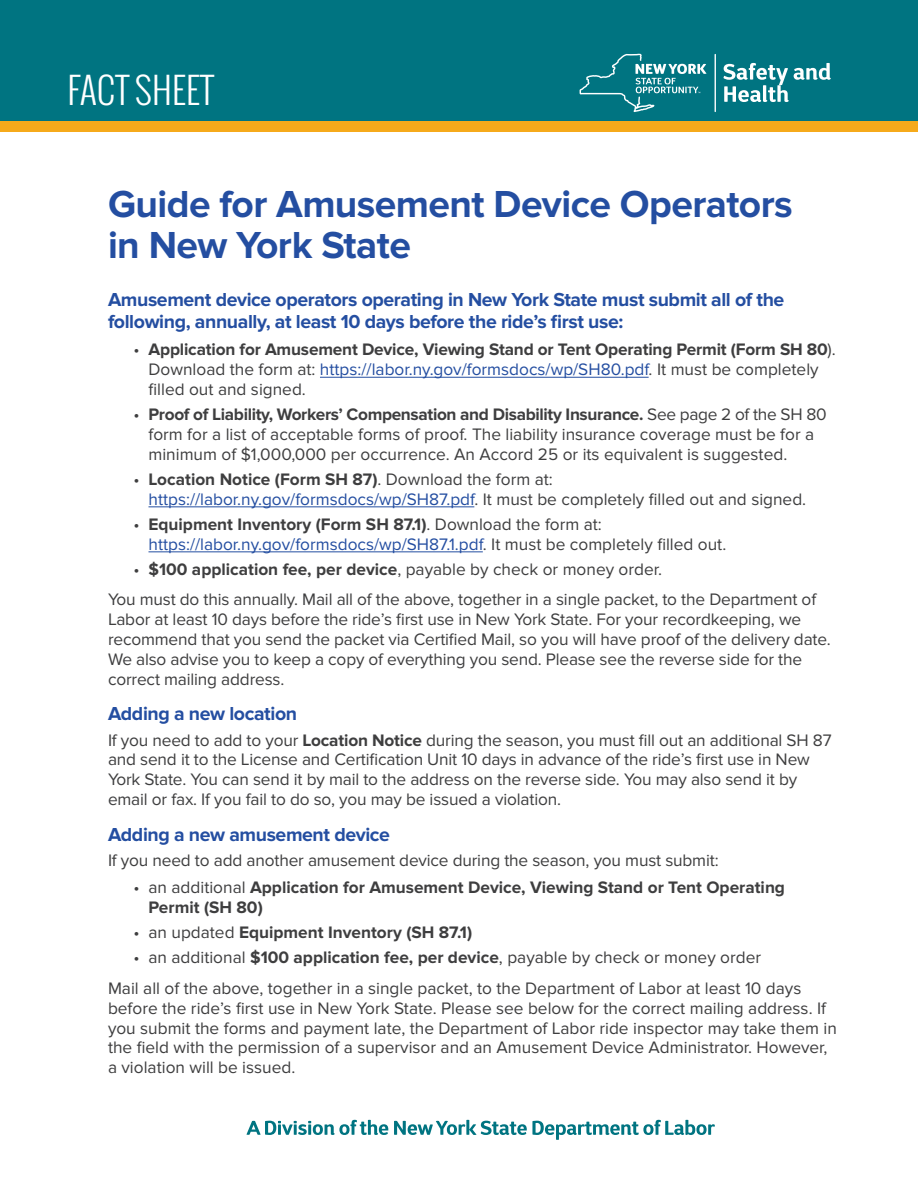
<style>
.page{position:relative;width:918px;height:1188px;background:#fff}
.page>*{position:absolute;margin:0;border:0;box-sizing:border-box;transform-origin:0 0}
.Title_Level_1{font:700 39px/40.5px "Proxima Nova";letter-spacing:-.015em;color:#244ea1}
.t1{font:300 36px "Oswald";color:#fff}
.Sub_Head_Level_1{font:700 19.5px/21.8px "Proxima Nova";letter-spacing:-.02em;color:#244ea1}
.Body_Copy{font:17.25px/19.8px "Proxima Nova";color:#3e3e3f}
.t2{font:700 17.25px/19.8px "Proxima Nova";color:#3e3e3f}
.s1{font-weight:400}
.s2{font-weight:400;color:#244ea1}
.s3{font-weight:700}
.s4{color:#244ea1}
</style>
<div class="page">
<div style="left:0;top:0;width:918px;height:121px;background:#007481"></div>
<div style="left:0;top:121px;width:918px;height:11px;background:#f6aa1b"></div>
<svg style="left:723px;top:63px;width:108px;height:39px"></svg>
<hr style="left:715px;top:54px;width:1px;height:58px;background:#fff">
<svg style="left:580px;top:54px;width:127px;height:58px"></svg>
<hr style="left:320px;top:377px;width:329px;height:1px;background:#244ea1">
<hr style="left:148px;top:507px;width:326px;height:1px;background:#244ea1">
<hr style="left:148px;top:552px;width:335px;height:1px;background:#244ea1">
<svg style="left:246px;top:1120px;width:142px;height:15px"></svg>
<svg style="left:394px;top:1120px;width:321px;height:20px"></svg>
<p class="t1" style="left:68px;top:66px;width:148px">FACT SHEET</p>
<p class="Title_Level_1" style="left:108px;top:185px;width:686px">Guide for Amusement Device Operators in New York State</p>
<p class="Sub_Head_Level_1" style="left:108px;top:289px;width:678px">Amusement device operators operating in New York State must submit all of the following, annually, at least 10 days before the ride’s first use:</p>
<p class="t2" style="left:148px;top:340px;width:689px;text-indent:-15px"><span class="s1">•</span> Application for Amusement Device, Viewing Stand or Tent Operating Permit (Form SH 80<span class="s1">).<br>Download the form at:</span> <span class="s2">https://labor.ny.gov/formsdocs/wp/SH80.pdf</span><span class="s1">. It must be completely filled out and signed.</span></p>
<p class="Body_Copy" style="left:148px;top:405px;width:680px;text-indent:-15px">• <span class="s3">Proof of Liability, Workers’ Compensation and Disability Insurance.</span> See page 2 of the SH 80 form for a list of acceptable forms of proof. The liability insurance coverage must be for a minimum of $1,000,000 per occurrence. An Accord 25 or its equivalent is suggested.</p>
<p class="Body_Copy" style="left:148px;top:469px;width:659px;text-indent:-15px">• <span class="s3">Location Notice (Form SH 87)</span>. Download the form at: <span class="s4">https://labor.ny.gov/formsdocs/wp/SH87.pdf</span>. It must be completely filled out and signed.</p>
<p class="Body_Copy" style="left:148px;top:514px;width:579px;text-indent:-15px">• <span class="s3">Equipment Inventory (Form SH 87.1)</span>. Download the form at: <span class="s4">https://labor.ny.gov/formsdocs/wp/SH87.1.pdf</span>. It must be completely filled out.</p>
<p class="Body_Copy" style="left:134px;top:559px;width:530px">• <span class="s3">$100 application fee, per device</span>, payable by check or money order.</p>
<p class="Body_Copy" style="left:108px;top:590px;width:724px">You must do this annually. Mail all of the above, together in a single packet, to the Department of Labor at least 10 days before the ride’s first use in New York State. For your recordkeeping, we recommend that you send the packet via Certified Mail, so you will have proof of the delivery date.<br>We also advise you to keep a copy of everything you send. Please see the reverse side for the correct mailing address.</p>
<p class="Sub_Head_Level_1" style="left:108px;top:703px;width:191px">Adding a new location</p>
<p class="Body_Copy" style="left:108px;top:730px;width:725px">If you need to add to your <span class="s3">Location Notice</span> during the season, you must fill out an additional SH 87 and send it to the License and Certification Unit 10 days in advance of the ride’s first use in New York State. You can send it by mail to the address on the reverse side. You may also send it by email or fax. If you fail to do so, you may be issued a violation.</p>
<p class="Sub_Head_Level_1" style="left:108px;top:824px;width:284px">Adding a new amusement device</p>
<p class="Body_Copy" style="left:108px;top:851px;width:612px">If you need to add another amusement device during the season, you must submit:</p>
<p class="t2" style="left:148px;top:878px;width:638px;text-indent:-15px"><span class="s1">• an additional</span> Application for Amusement Device, Viewing Stand or Tent Operating<br>Permit (SH 80)</p>
<p class="t2" style="left:134px;top:923px;width:340px"><span class="s1">• an updated</span> Equipment Inventory (SH 87.1)</p>
<p class="Body_Copy" style="left:134px;top:948px;width:629px">• an additional <span class="s3">$100 application fee, per device</span>, payable by check or money order</p>
<p class="Body_Copy" style="left:108px;top:979px;width:730px">Mail all of the above, together in a single packet, to the Department of Labor at least 10 days before the ride’s first use in New York State. Please see below for the correct mailing address. If you submit the forms and payment late, the Department of Labor ride inspector may take them in the field with the permission of a supervisor and an Amusement Device Administrator. However, a violation will be issued.</p>
</div>
